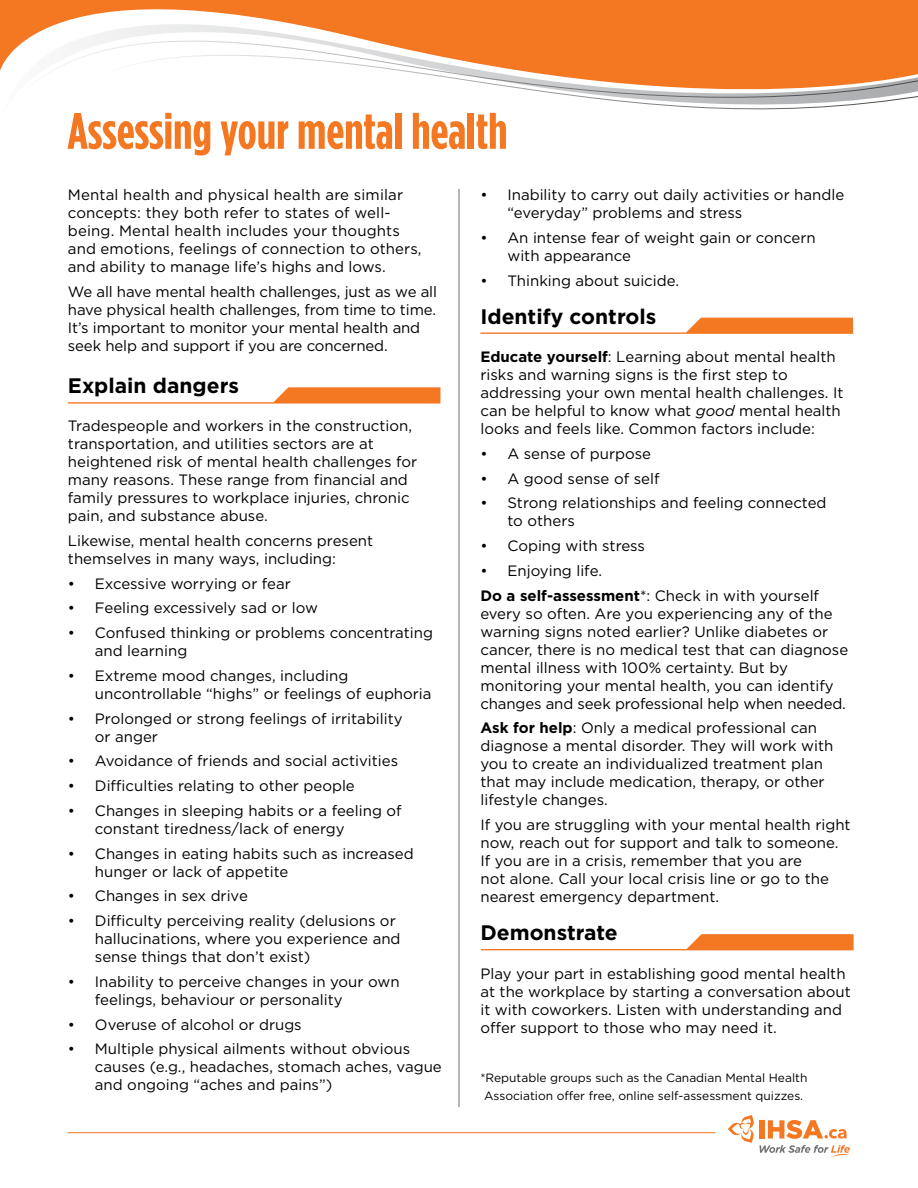
<style>
.page{position:relative;width:918px;height:1188px;background:#fff}
.page>*{position:absolute;margin:0;border:0;box-sizing:border-box;transform-origin:0 0}
.t1{font:700 51px "Gotham Condensed";color:#f47721}
.t2{font:700 21px "Gotham";color:#000}
.t3{font:15px/18px "Gotham";color:#000}
.t4{font:12px/18px "Gotham";color:#000}
.s1{font-weight:700}
.s2{font-style:italic}
</style>
<div class="page">
<svg style="left:0;top:0;width:918px;height:71px;background:#f58a41"></svg>
<svg style="left:22px;top:30px;width:896px;height:41px"></svg>
<svg style="left:66px;top:44px;width:852px;height:66px"></svg>
<hr style="left:459px;top:189px;width:1px;height:918px;background:#6d6e71">
<hr style="left:68px;top:1132px;width:648px;height:1px;background:#f47721">
<svg style="left:728px;top:1115px;width:26px;height:28px"></svg>
<div style="left:759px;top:1120px;width:6px;height:19px;background:#f47721"></div>
<svg style="left:760px;top:1145px;width:90px;height:13px"></svg>
<svg style="left:768px;top:1120px;width:79px;height:19px"></svg>
<svg style="left:480px;top:318px;width:373px;height:16px"></svg>
<svg style="left:481px;top:934px;width:373px;height:16px"></svg>
<svg style="left:68px;top:387px;width:372px;height:17px"></svg>
<h1 class="t1" style="left:68px;top:101px;width:441px">Assessing your mental health</h1>
<p class="t3" style="left:507px;top:186px;width:338px;text-indent:-27px">• Inability to carry out daily activities or handle “everyday” problems and stress</p>
<p class="t3" style="left:507px;top:228px;width:310px;text-indent:-27px">• An intense fear of weight gain or concern with appearance</p>
<p class="t3" style="left:480px;top:271px;width:200px">• Thinking about suicide.</p>
<h2 class="t2" style="left:480px;top:303px;width:177px">Identify controls</h2>
<p class="t3" style="left:480px;top:348px;width:365px"><span class="s1">Educate yourself</span>: Learning about mental health risks and warning signs is the first step to addressing your own mental health challenges. It can be helpful to know what <span class="s2">good</span> mental health looks and feels like. Common factors include:</p>
<p class="t3" style="left:480px;top:444px;width:172px">• A sense of purpose</p>
<p class="t3" style="left:480px;top:469px;width:181px">• A good sense of self</p>
<p class="t3" style="left:507px;top:494px;width:321px;text-indent:-27px">• Strong relationships and feeling connected to others</p>
<p class="t3" style="left:480px;top:537px;width:166px">• Coping with stress</p>
<p class="t3" style="left:480px;top:558px;width:340px;line-height:24.8px">• Enjoying life.<br><span class="s1">Do a self-assessment</span>*: Check in with yourself</p>
<p class="t3" style="left:480px;top:604px;width:369px">every so often. Are you experiencing any of the warning signs noted earlier? Unlike diabetes or cancer, there is no medical test that can diagnose mental illness with 100% certainty. But by monitoring your mental health, you can identify changes and seek professional help when needed.</p>
<p class="t3" style="left:480px;top:719px;width:354px"><span class="s1">Ask for help</span>: Only a medical professional can diagnose a mental disorder. They will work with you to create an individualized treatment plan that may include medication, therapy, or other lifestyle changes.</p>
<p class="t3" style="left:480px;top:816px;width:372px">If you are struggling with your mental health right now, reach out for support and talk to someone.<br>If you are in a crisis, remember that you are<br>not alone. Call your local crisis line or go to the nearest emergency department.</p>
<h2 class="t2" style="left:480px;top:919px;width:139px">Demonstrate</h2>
<p class="t3" style="left:480px;top:964px;width:372px">Play your part in establishing good mental health at the workplace by starting a conversation about it with coworkers. Listen with understanding and offer support to those who may need it.</p>
<p class="t3" style="left:68px;top:186px;width:355px">Mental health and physical health are similar concepts: they both refer to states of well&shy;being. Mental health includes your thoughts and emotions, feelings of connection to others, and ability to manage life’s highs and lows.</p>
<p class="t3" style="left:68px;top:282px;width:371px">We all have mental health challenges, just as we all have physical health challenges, from time to time.<br>It’s important to monitor your mental health and seek help and support if you are concerned.</p>
<h2 class="t2" style="left:68px;top:371px;width:173px">Explain dangers</h2>
<p class="t3" style="left:68px;top:416px;width:351px">Tradespeople and workers in the construction, transportation, and utilities sectors are at heightened risk of mental health challenges for many reasons. These range from financial and family pressures to workplace injuries, chronic pain, and substance abuse.</p>
<p class="t3" style="left:68px;top:531px;width:307px">Likewise, mental health concerns present themselves in many ways, including:</p>
<p class="t3" style="left:68px;top:574px;width:224px">• Excessive worrying or fear</p>
<p class="t3" style="left:68px;top:599px;width:252px">• Feeling excessively sad or low</p>
<p class="t3" style="left:95px;top:623px;width:340px;text-indent:-27px">• Confused thinking or problems concentrating and learning</p>
<p class="t3" style="left:95px;top:666px;width:338px;text-indent:-27px">• Extreme mood changes, including uncontrollable “highs” or feelings of euphoria</p>
<p class="t3" style="left:95px;top:709px;width:309px;text-indent:-27px">• Prolonged or strong feelings of irritability or anger</p>
<p class="t3" style="left:68px;top:752px;width:332px">• Avoidance of friends and social activities</p>
<p class="t3" style="left:68px;top:776px;width:288px">• Difficulties relating to other people</p>
<p class="t3" style="left:95px;top:801px;width:308px;text-indent:-27px">• Changes in sleeping habits or a feeling of constant tiredness/lack of energy</p>
<p class="t3" style="left:95px;top:844px;width:320px;text-indent:-27px">• Changes in eating habits such as increased hunger or lack of appetite</p>
<p class="t3" style="left:68px;top:887px;width:181px">• Changes in sex drive</p>
<p class="t3" style="left:95px;top:911px;width:307px;text-indent:-27px">• Difficulty perceiving reality (delusions or hallucinations, where you experience and sense things that don’t exist)</p>
<p class="t3" style="left:95px;top:972px;width:306px;text-indent:-27px">• Inability to perceive changes in your own feelings, behaviour or personality</p>
<p class="t3" style="left:68px;top:1015px;width:235px">• Overuse of alcohol or drugs</p>
<p class="t3" style="left:95px;top:1040px;width:348px;text-indent:-27px">• Multiple physical ailments without obvious causes (e.g., headaches, stomach aches, vague and ongoing “aches and pains”)</p>
<p class="t4" style="left:480px;top:1069px;width:328px">*Reputable groups such as the Canadian Mental Health<br>Association offer free, online self-assessment quizzes.</p>
</div>
